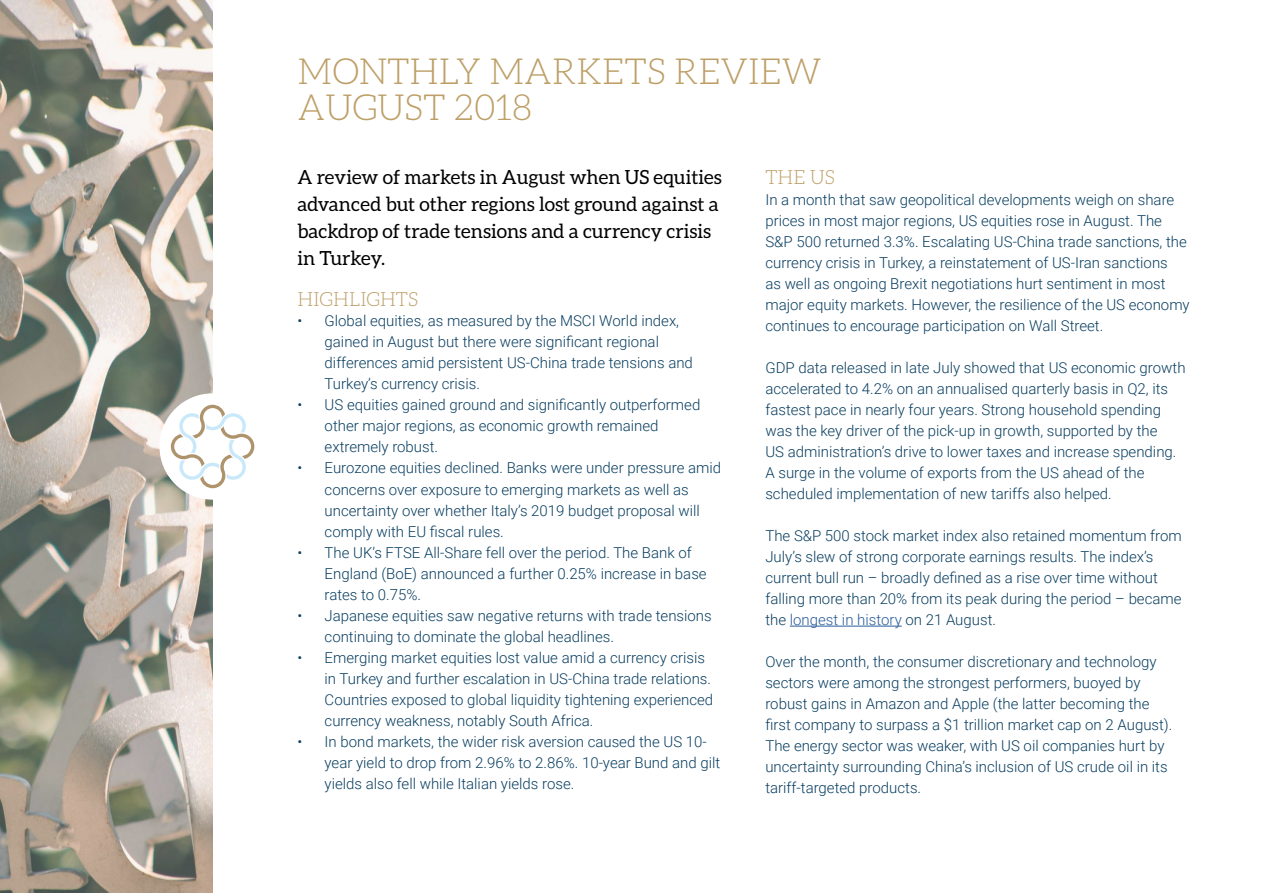
<style>
.page{position:relative;width:1263px;height:893px;background:#fff}
.page>*{position:absolute;margin:0;border:0;box-sizing:border-box;transform-origin:0 0}
.t1{font:300 36px/36px "Aleo";color:#bd9f67}
.t2{font:19.5px/27px "Aleo";color:#000}
.t3{font:300 19.5px "Aleo";color:#bd9f67}
.t4{font:300 15px/21px "Roboto";color:#093e60}
.s1{color:#275b9b}
</style>
<div class="page">
<img style="left:0;top:0;width:213px;height:893px">
<div style="left:159px;top:393px;width:107px;height:107px;background:#fff;border-radius:50%"></div>
<svg style="left:171px;top:405px;width:83px;height:83px"></svg>
<hr style="left:790px;top:626px;width:112px;height:1px;background:#275b9b">
<h1 class="t1" style="left:298px;top:53px;width:525px">MONTHLY MARKETS REVIEW<br>AUGUST 2018</h1>
<h2 class="t2" style="left:298px;top:163px;width:426px">A review of markets in August when US equities advanced but other regions lost ground against a backdrop of trade tensions and a currency crisis in Turkey.</h2>
<h2 class="t3" style="left:298px;top:288px;width:122px">HIGHLIGHTS</h2>
<p class="t4" style="left:325px;top:310px;width:370px;text-indent:-27px">• Global equities, as measured by the MSCI World index, gained in August but there were significant regional differences amid persistent US-China trade tensions and Turkey’s currency crisis.</p>
<p class="t4" style="left:325px;top:394px;width:377px;text-indent:-27px">• US equities gained ground and significantly outperformed other major regions, as economic growth remained extremely robust.</p>
<p class="t4" style="left:325px;top:457px;width:398px;text-indent:-27px">• Eurozone equities declined. Banks were under pressure amid concerns over exposure to emerging markets as well as uncertainty over whether Italy’s 2019 budget proposal will comply with EU fiscal rules.</p>
<p class="t4" style="left:325px;top:541px;width:384px;text-indent:-27px">• The UK’s FTSE All-Share fell over the period. The Bank of<br>England (BoE) announced a further 0.25% increase in base rates to 0.75%.</p>
<p class="t4" style="left:325px;top:604px;width:389px;text-indent:-27px">• Japanese equities saw negative returns with trade tensions continuing to dominate the global headlines.</p>
<p class="t4" style="left:325px;top:646px;width:390px;text-indent:-27px">• Emerging market equities lost value amid a currency crisis in Turkey and further escalation in US-China trade relations.<br>Countries exposed to global liquidity tightening experienced currency weakness, notably South Africa.</p>
<p class="t4" style="left:325px;top:730px;width:397px;text-indent:-27px">• In bond markets, the wider risk aversion caused the US 10- year yield to drop from 2.96% to 2.86%. 10-year Bund and gilt yields also fell while Italian yields rose.</p>
<h2 class="t3" style="left:765px;top:167px;width:71px">THE US</h2>
<p class="t4" style="left:765px;top:189px;width:426px">In a month that saw geopolitical developments weigh on share prices in most major regions, US equities rose in August. The S&amp;P 500 returned 3.3%. Escalating US-China trade sanctions, the currency crisis in Turkey, a reinstatement of US-Iran sanctions<br>as well as ongoing Brexit negotiations hurt sentiment in most major equity markets. However, the resilience of the US economy continues to encourage participation on Wall Street.</p>
<p class="t4" style="left:765px;top:357px;width:422px">GDP data released in late July showed that US economic growth accelerated to 4.2% on an annualised quarterly basis in Q2, its fastest pace in nearly four years. Strong household spending was the key driver of the pick-up in growth, supported by the<br>US administration’s drive to lower taxes and increase spending.<br>A surge in the volume of exports from the US ahead of the scheduled implementation of new tariffs also helped.</p>
<p class="t4" style="left:765px;top:525px;width:418px">The S&amp;P 500 stock market index also retained momentum from July’s slew of strong corporate earnings results. The index’s current bull run – broadly defined as a rise over time without falling more than 20% from its peak during the period – became the <span class="s1">longest in history</span> on 21 August.</p>
<p class="t4" style="left:765px;top:651px;width:409px">Over the month, the consumer discretionary and technology sectors were among the strongest performers, buoyed by robust gains in Amazon and Apple (the latter becoming the first company to surpass a $1 trillion market cap on 2 August).<br>The energy sector was weaker, with US oil companies hurt by uncertainty surrounding China’s inclusion of US crude oil in its tariff-targeted products.</p>
</div>
